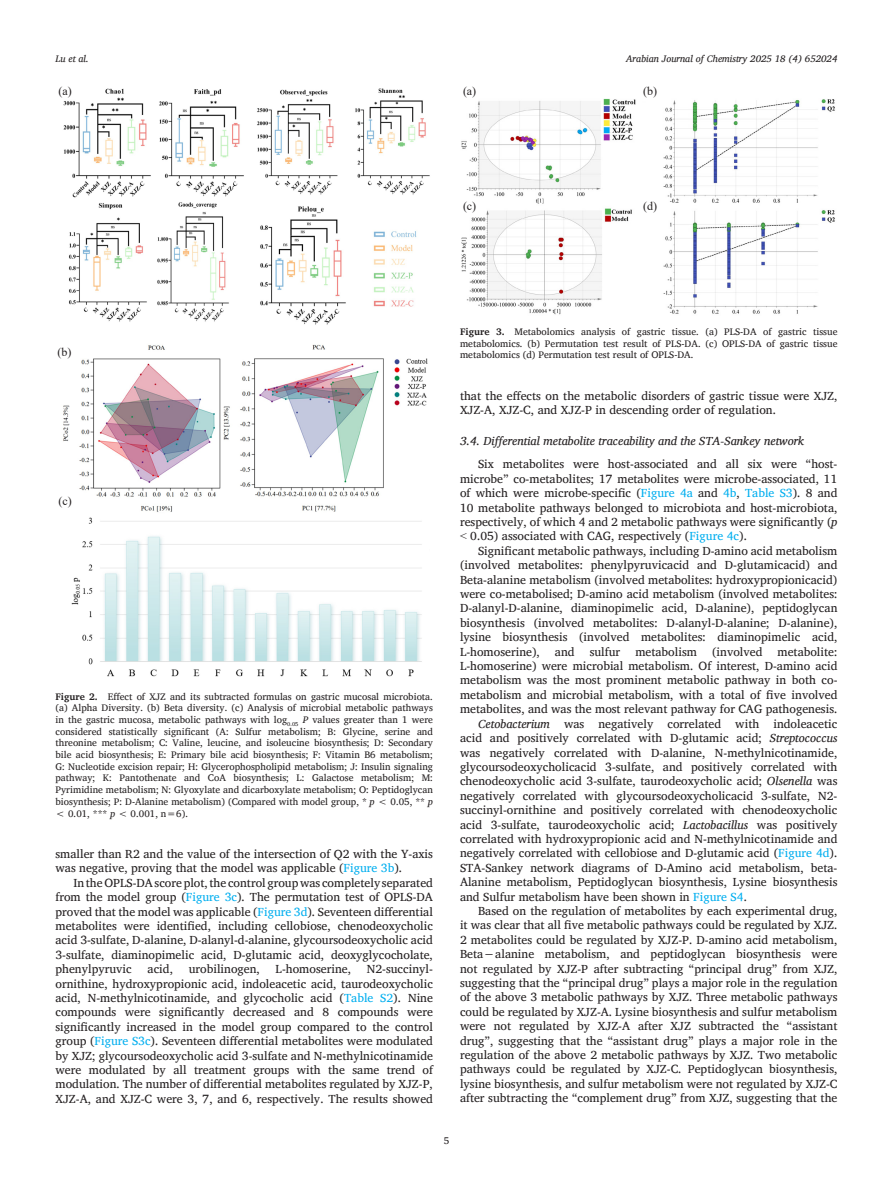
<style>
.page{position:relative;width:893px;height:1191px;background:#fff}
.page>*{position:absolute;margin:0;border:0;box-sizing:border-box;transform-origin:0 0}
.para_last{font:12px/14.4px "Charis SIL";color:#231f20;text-align:justify}
.para{font:12px/14.4px "Charis SIL";color:#231f20;text-align:justify}
.para_first{font:12px/14.4px "Charis SIL";color:#231f20;text-align:justify}
.Head-B{font:italic 12px "Charis SIL";color:#231f20}
.Fig_label{font:12px "Times New Roman";color:#231f20}
.float_figure_figure{font:9.75px/11.7px "Charis SIL";color:#231f20;text-align:justify}
.t1{font:italic 9.75px "Charis SIL";color:#231f20}
.s1{font-weight:700}
.s2{font-style:italic}
.s3{color:#00aeef}
.s4{font-family:"Times New Roman"}
</style>
<div class="page">
<img style="left:461px;top:98px;width:374px;height:217px">
<img style="left:63px;top:88px;width:367px;height:589px">
<p class="t1" style="left:56px;top:53px;width:35px">Lu et al.</p>
<p class="t1" style="left:626px;top:53px;width:213px">Arabian Journal of Chemistry 2025 18 (4) 652024</p>
<p class="Fig_label" style="left:58px;top:83px;width:15px">(a)</p>
<p class="Fig_label" style="left:463px;top:83px;width:15px">(a)</p>
<p class="Fig_label" style="left:463px;top:198px;width:15px">(c)</p>
<p class="Fig_label" style="left:643px;top:83px;width:15px">(b)</p>
<p class="Fig_label" style="left:643px;top:198px;width:15px">(d)</p>
<p class="Fig_label" style="left:58px;top:343px;width:15px">(b)</p>
<p class="Fig_label" style="left:58px;top:492px;width:15px">(c)</p>
<p class="float_figure_figure" style="left:56px;top:690px;width:379px"><span class="s1">Figure 2.</span> Effect of XJZ and its subtracted formulas on gastric mucosal microbiota. (a) Alpha Diversity. (b) Beta diversity. (c) Analysis of microbial metabolic pathways in the gastric mucosa, metabolic pathways with log<sub>0.05</sub> <span class="s2">P</span> values greater than 1 were considered statistically significant (A: Sulfur metabolism; B: Glycine, serine and threonine metabolism; C: Valine, leucine, and isoleucine biosynthesis; D: Secondary bile acid biosynthesis; E: Primary bile acid biosynthesis; F: Vitamin B6 metabolism; G: Nucleotide excision repair; H: Glycerophospholipid metabolism; J: Insulin signaling pathway; K: Pantothenate and CoA biosynthesis; L: Galactose metabolism; M:<br>Pyrimidine metabolism; N: Glyoxylate and dicarboxylate metabolism; O: Peptidoglycan biosynthesis; P: D-Alanine metabolism) (Compared with model group, * <span class="s2">p</span> &lt; 0.05, ** <span class="s2">p </span>&lt; 0.01, *** <span class="s2">p</span> &lt; 0.001, n=6).</p>
<p class="para_first" style="left:56px;top:846px;width:379px">smaller than R2 and the value of the intersection of Q2 with the Y-axis was negative, proving that the model was applicable (<span class="s3">Figure 3b</span>).</p>
<p class="para_last" style="left:56px;top:875px;width:379px;text-indent:18px">In the OPLS-DA score plot, the control group was completely separated from the model group (<span class="s3">Figure 3c</span>). The permutation test of OPLS-DA proved that the model was applicable (<span class="s3">Figure 3d</span>). Seventeen differential metabolites were identified, including cellobiose, chenodeoxycholic acid 3-sulfate, D-alanine, D-alanyl-d-alanine, glycoursodeoxycholic acid 3-sulfate, diaminopimelic acid, D-glutamic acid, deoxyglycocholate, phenylpyruvic</p>
<p class="para_last" style="left:56px;top:962px;width:379px;text-indent:311px">N2-succinyl&shy;ornithine, hydroxypropionic acid, indoleacetic acid, taurodeoxycholic acid, N-methylnicotinamide, and glycocholic acid (<span class="s3">Table S2</span>). Nine compounds were significantly decreased and 8 compounds were significantly increased in the model group compared to the control group (<span class="s3">Figure S3c</span>). Seventeen differential metabolites were modulated by XJZ; glycoursodeoxycholic acid 3-sulfate and N-methylnicotinamide were modulated by all treatment groups with the same trend of modulation. The number of differential metabolites regulated by XJZ-P, XJZ-A, and XJZ-C were 3, 7, and 6, respectively. The results showed</p>
<p class="para_last" style="left:148px;top:962px;width:27px">acid,</p>
<p class="para_last" style="left:189px;top:962px;width:73px">urobilinogen,</p>
<p class="para_last" style="left:276px;top:962px;width:77px">L-homoserine,</p>
<p class="float_figure_figure" style="left:460px;top:326px;width:379px"><span class="s1">Figure 3.</span> Metabolomics analysis of gastric tissue. (a) PLS-DA of gastric tissue metabolomics. (b) Permutation test result of PLS-DA. (c) OPLS-DA of gastric tissue metabolomics (d) Permutation test result of OPLS-DA.</p>
<p class="para_last" style="left:460px;top:388px;width:379px">that the effects on the metabolic disorders of gastric tissue were XJZ,<br>XJZ-A, XJZ-C, and XJZ-P in descending order of regulation.</p>
<p class="Head-B" style="left:460px;top:434px;width:346px">3.4. Differential metabolite traceability and the STA-Sankey network</p>
<p class="para_first" style="left:460px;top:457px;width:379px;text-indent:18px">Six metabolites were host-associated and all six were “host&shy;microbe” co-metabolites; 17 metabolites were microbe-associated, 11 of which were microbe-specific (<span class="s3">Figure 4a</span> and <span class="s3">4b</span>, <span class="s3">Table S3</span>). 8 and 10 metabolite pathways belonged to microbiota and host-microbiota, respectively, of which 4 and 2 metabolic pathways were significantly (<span class="s2">p </span><span class="s4">&lt;</span> 0.05) associated with CAG, respectively (<span class="s3">Figure 4c</span>).</p>
<p class="para" style="left:460px;top:543px;width:379px;text-indent:18px">Significant metabolic pathways, including D-amino acid metabolism (involved metabolites: phenylpyruvicacid and D-glutamicacid) and Beta-alanine metabolism (involved metabolites: hydroxypropionicacid) were co-metabolised; D-amino acid metabolism (involved metabolites:<br>D-alanyl-D-alanine, diaminopimelic acid, D-alanine), peptidoglycan biosynthesis (involved metabolites: D-alanyl-D-alanine; D-alanine), lysine biosynthesis (involved metabolites: diaminopimelic acid, L-homoserine),</p>
<p class="para" style="left:460px;top:644px;width:379px;text-indent:317px">metabolite:<br>L-homoserine) were microbial metabolism. Of interest, D-amino acid metabolism was the most prominent metabolic pathway in both co&shy;metabolism and microbial metabolism, with a total of five involved metabolites, and was the most relevant pathway for CAG pathogenesis.</p>
<p class="para" style="left:460px;top:716px;width:379px;text-indent:18px"><span class="s2">Cetobacterium</span> was negatively correlated with indoleacetic acid and positively correlated with D-glutamic acid; <span class="s2">Streptococcus </span>was negatively correlated with D-alanine, N-methylnicotinamide, glycoursodeoxycholicacid 3-sulfate, and positively correlated with chenodeoxycholic acid 3-sulfate, taurodeoxycholic acid; <span class="s2">Olsenella</span> was negatively correlated with glycoursodeoxycholicacid 3-sulfate, N2- succinyl-ornithine and positively correlated with chenodeoxycholic acid 3-sulfate, taurodeoxycholic acid; <span class="s2">Lactobacillus</span> was positively correlated with hydroxypropionic acid and N-methylnicotinamide and negatively correlated with cellobiose and D-glutamic acid (<span class="s3">Figure 4d</span>).<br>STA-Sankey network diagrams of D-Amino acid metabolism, beta-Alanine metabolism, Peptidoglycan biosynthesis, Lysine biosynthesis and Sulfur metabolism have been shown in <span class="s3">Figure S4</span>.</p>
<p class="para_last" style="left:460px;top:903px;width:379px;text-indent:18px">Based on the regulation of metabolites by each experimental drug, it was clear that all five metabolic pathways could be regulated by XJZ.<br>2 metabolites could be regulated by XJZ-P. D-amino acid metabolism, Beta−alanine metabolism, and peptidoglycan biosynthesis were not regulated by XJZ-P after subtracting “principal drug” from XJZ, suggesting that the “principal drug” plays a major role in the regulation of the above 3 metabolic pathways by XJZ. Three metabolic pathways could be regulated by XJZ-A. Lysine biosynthesis and sulfur metabolism were not regulated by XJZ-A after XJZ subtracted the “assistant drug”, suggesting that the “assistant drug” plays a major role in the regulation of the above 2 metabolic pathways by XJZ. Two metabolic pathways could be regulated by XJZ-C. Peptidoglycan biosynthesis, lysine biosynthesis, and sulfur metabolism were not regulated by XJZ-C after subtracting the “complement drug” from XJZ, suggesting that the</p>
<p class="para" style="left:555px;top:644px;width:21px">and</p>
<p class="para" style="left:590px;top:644px;width:32px">sulfur</p>
<p class="para" style="left:635px;top:644px;width:63px">metabolism</p>
<p class="para" style="left:712px;top:644px;width:52px">(involved</p>
<p class="float_figure_figure" style="left:444px;top:1134px;width:7px">5</p>
</div>
